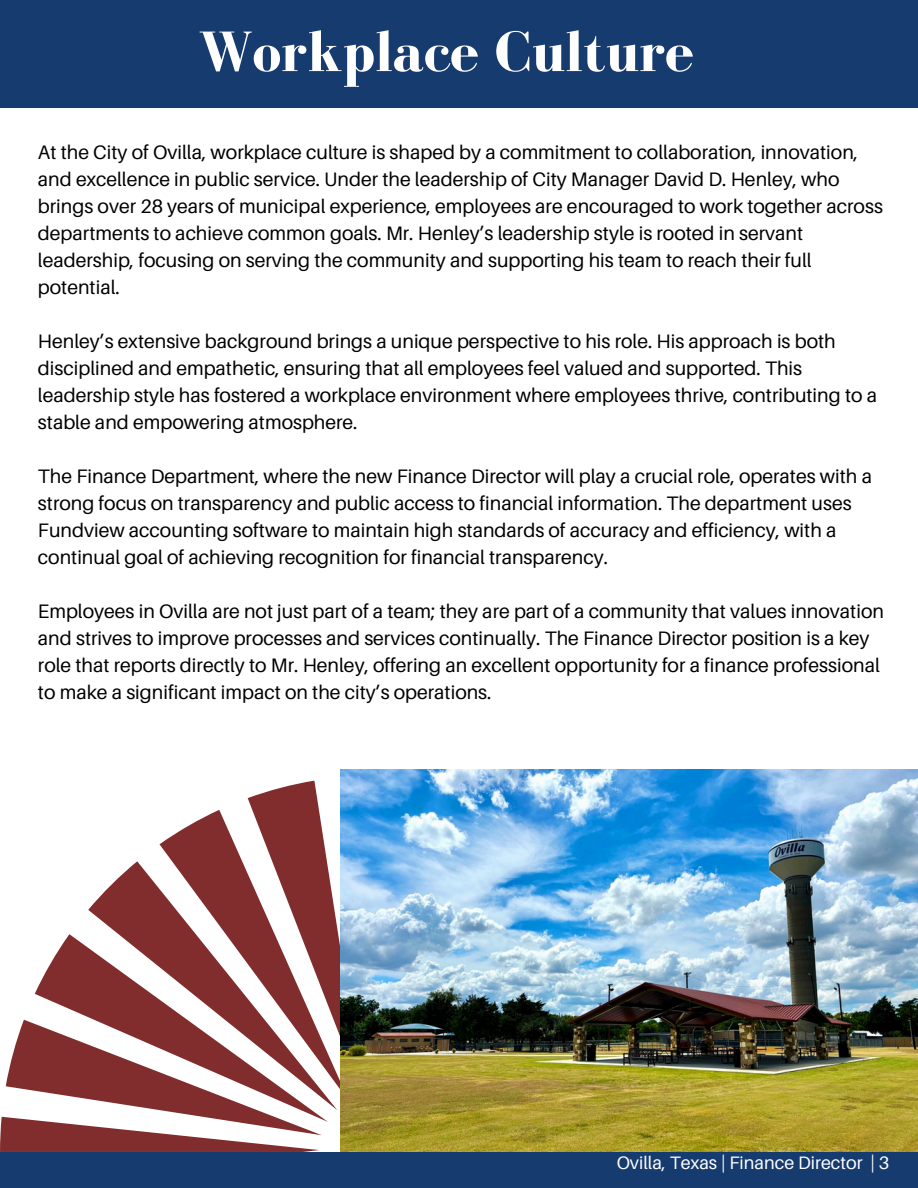
<style>
.page{position:relative;width:918px;height:1188px;background:#fff}
.page>*{position:absolute;margin:0;border:0;box-sizing:border-box;transform-origin:0 0}
.t1{font:700 58.5px "Bodoni FLF";color:#fefefe}
.t2{font:19.5px/27px "Aileron";color:#000}
.t3{font:18px "Aileron";color:#fff}
</style>
<div class="page">
<div style="left:0;top:0;width:918px;height:107px;background:#163b6f"></div>
<svg style="left:0;top:780px;width:340px;height:372px"></svg>
<img style="left:340px;top:769px;width:578px;height:383px">
<div style="left:0;top:1152px;width:918px;height:36px;background:#163b6f"></div>
<p class="t1" style="left:198px;top:20px;width:497px">Workplace Culture</p>
<p class="t2" style="left:38px;top:139px;width:846px">At the City of Ovilla, workplace culture is shaped by a commitment to collaboration, innovation, and excellence in public service. Under the leadership of City Manager David D. Henley, who brings over 28 years of municipal experience, employees are encouraged to work together across departments to achieve common goals. Mr. Henley’s leadership style is rooted in servant leadership, focusing on serving the community and supporting his team to reach their full potential.</p>
<p class="t2" style="left:38px;top:328px;width:841px">Henley’s extensive background brings a unique perspective to his role. His approach is both disciplined and empathetic, ensuring that all employees feel valued and supported. This leadership style has fostered a workplace environment where employees thrive, contributing to a stable and empowering atmosphere.</p>
<p class="t2" style="left:38px;top:463px;width:836px">The Finance Department, where the new Finance Director will play a crucial role, operates with a strong focus on transparency and public access to financial information. The department uses Fundview accounting software to maintain high standards of accuracy and efficiency, with a continual goal of achieving recognition for financial transparency.</p>
<p class="t2" style="left:38px;top:598px;width:848px">Employees in Ovilla are not just part of a team; they are part of a community that values innovation and strives to improve processes and services continually. The Finance Director position is a key role that reports directly to Mr. Henley, offering an excellent opportunity for a finance professional to make a significant impact on the city’s operations.</p>
<p class="t3" style="left:617px;top:1152px;width:274px">Ovilla, Texas | Finance Director | 3</p>
</div>
